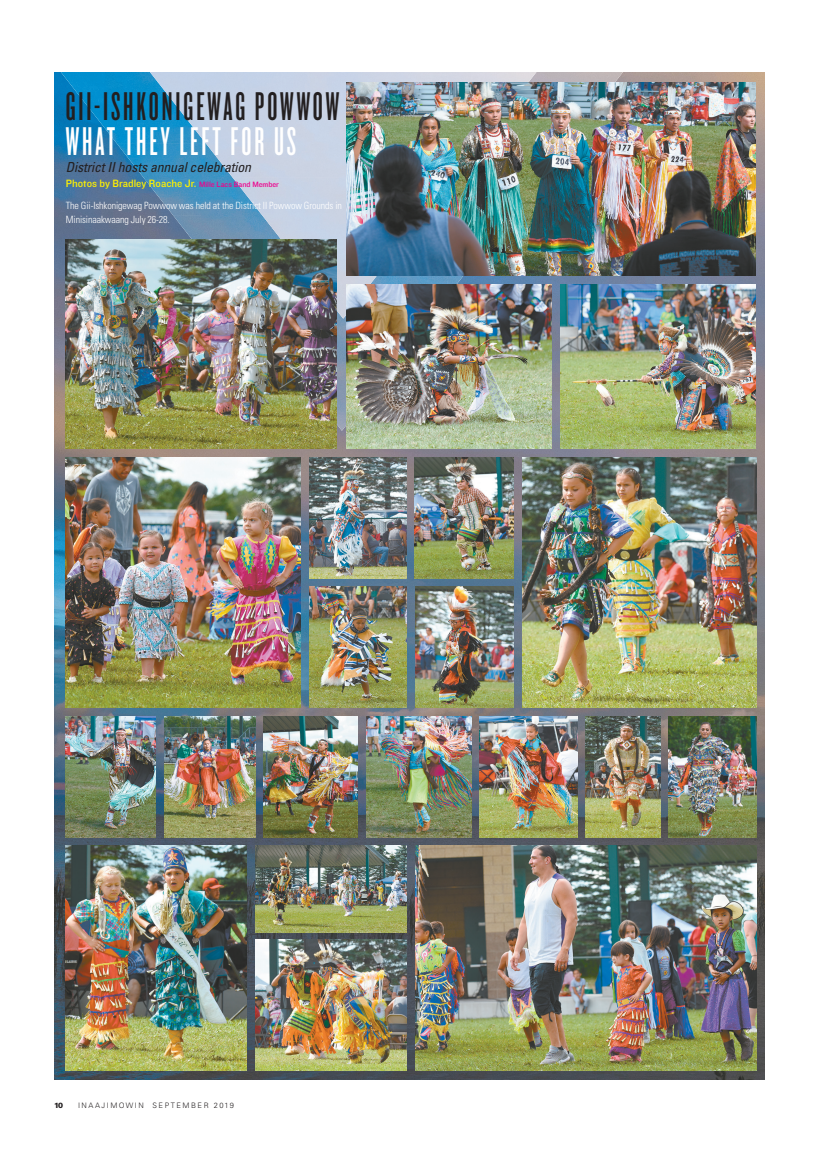
<style>
.page{position:relative;width:819px;height:1152px;background:#fff}
.page>*{position:absolute;margin:0;border:0;box-sizing:border-box;transform-origin:0 0}
.t1{font:41.7px "Knockout 46 Flyweight";letter-spacing:.07em;color:#231f20}
.t2{font:41.7px "Knockout 46 Flyweight";letter-spacing:.07em;color:#fff}
.t3{font:italic condensed 13.8px "Univers LT Std";letter-spacing:-.01em;color:#231f20}
.t4{font:11px "Knockout 31 Junior Middlewt";color:#fff101}
.t5{font:300 condensed 10px/14px "Univers LT Std";letter-spacing:-.01em;color:#fff}
.t6{font:300 7.5px "Univers LT Std";letter-spacing:.2em;color:#231f20}
.t7{font:900 7.5px "Univers LT Std";color:#231f20}
.s1{font-size:8px;color:#ed028c}
</style>
<div class="page">
<img style="left:54px;top:72px;width:711px;height:1008px">
<img style="left:61px;top:72px;width:89px;height:72px">
<img style="left:537px;top:72px;width:51px;height:11px">
<img style="left:588px;top:72px;width:35px;height:11px">
<img style="left:201px;top:143px;width:35px;height:97px">
<img style="left:448px;top:276px;width:35px;height:8px">
<img style="left:117px;top:143px;width:84px;height:37px">
<img style="left:145px;top:179px;width:56px;height:37px">
<img style="left:236px;top:213px;width:24px;height:27px">
<img style="left:426px;top:276px;width:22px;height:8px">
<img style="left:173px;top:215px;width:28px;height:25px">
<img style="left:337px;top:319px;width:9px;height:112px">
<img style="left:150px;top:72px;width:387px;height:71px">
<img style="left:205px;top:142px;width:141px;height:36px">
<img style="left:232px;top:177px;width:114px;height:36px">
<img style="left:260px;top:213px;width:166px;height:71px">
<img style="left:337px;top:283px;width:34px;height:36px">
<img style="left:255px;top:846px;width:151px;height:86px">
<img style="left:346px;top:284px;width:205px;height:165px">
<img style="left:66px;top:846px;width:181px;height:224px">
<img style="left:586px;top:716px;width:74px;height:121px">
<img style="left:310px;top:457px;width:96px;height:121px">
<img style="left:66px;top:240px;width:271px;height:209px">
<img style="left:561px;top:284px;width:195px;height:165px">
<img style="left:346px;top:83px;width:410px;height:193px">
<img style="left:415px;top:457px;width:99px;height:121px">
<img style="left:415px;top:587px;width:99px;height:121px">
<img style="left:522px;top:457px;width:234px;height:251px">
<img style="left:669px;top:716px;width:87px;height:121px">
<img style="left:480px;top:716px;width:97px;height:121px">
<img style="left:255px;top:940px;width:151px;height:130px">
<img style="left:66px;top:457px;width:234px;height:251px">
<img style="left:415px;top:846px;width:341px;height:224px">
<img style="left:310px;top:587px;width:96px;height:121px">
<img style="left:264px;top:716px;width:93px;height:121px">
<img style="left:164px;top:716px;width:91px;height:121px">
<img style="left:66px;top:716px;width:90px;height:121px">
<img style="left:367px;top:716px;width:104px;height:121px">
<h1 class="t1" style="left:66px;top:83px;width:275px">GII-ISHKONIGEWAG POWWOW</h1>
<h1 class="t2" style="left:66px;top:118px;width:232px">WHAT THEY LEFT FOR US</h1>
<h2 class="t3" style="left:66px;top:158px;width:187px">District II hosts annual celebration</h2>
<p class="t4" style="left:66px;top:175px;width:215px">Photos by Bradley Roache Jr. <span class="s1">Mille Lacs Band Member</span></p>
<p class="t5" style="left:66px;top:198px;width:278px">The Gii-Ishkonigewag Powwow was held at the District II Powwow Grounds in<br>Minisinaakwaang July 26-28.</p>
<p class="t7" style="left:54px;top:1100px;width:11px">10</p>
<p class="t6" style="left:78px;top:1101px;width:158px">INAAJIMOWIN SEPTEMBER 2019</p>
</div>
